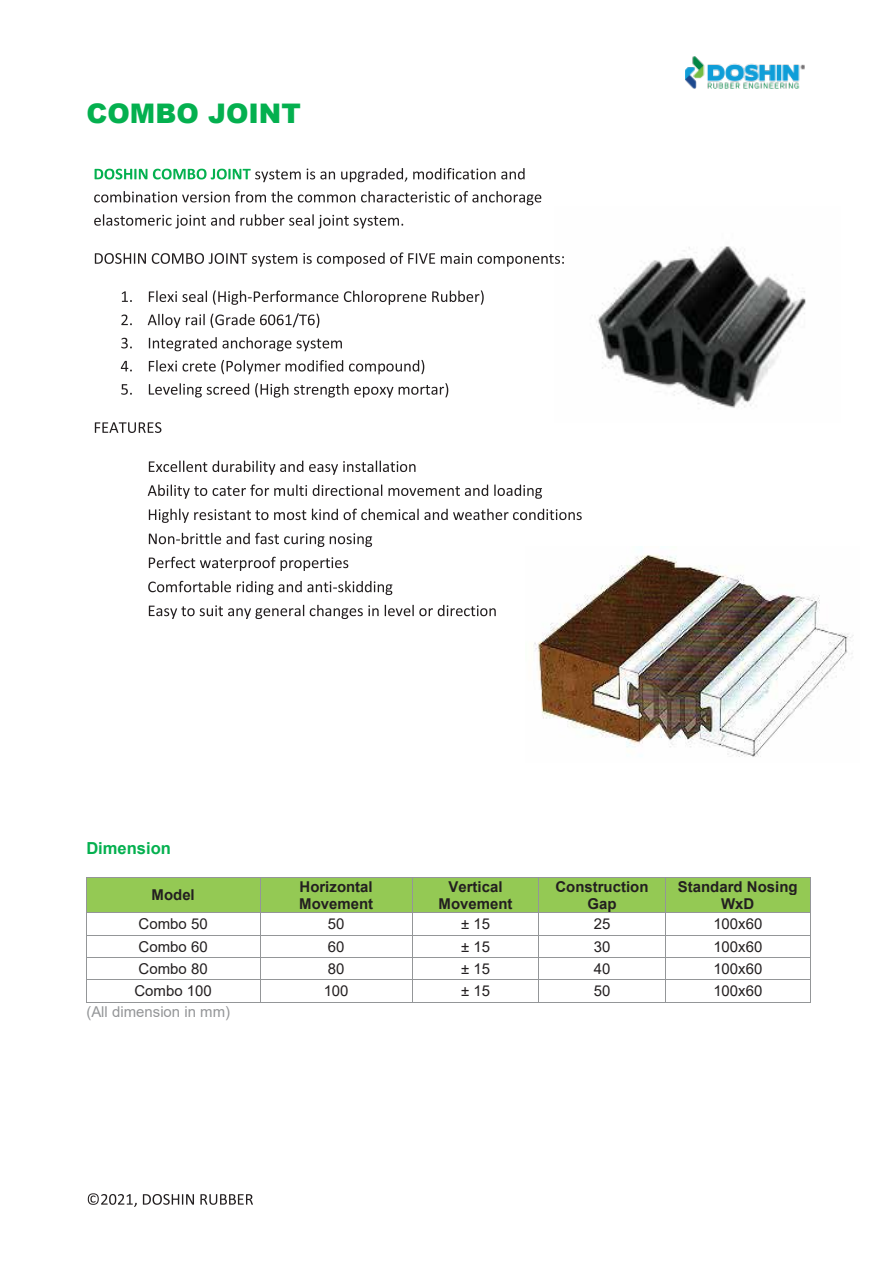
<style>
.page{position:relative;width:893px;height:1263px;background:#fff}
.page>*{position:absolute;margin:0;border:0;box-sizing:border-box;transform-origin:0 0}
.t1{font:900 27px "Arial";color:#04b04f}
.t2{font:700 16.5px "Arial";color:#04b04f}
.t3{font:15px "Arial";color:#231f20}
.t4{font:700 15px/17.1px "Arial";color:#231f20;text-align:center}
.t5{font:15px "Arial";color:#949698}
</style>
<div class="page">
<svg style="left:88px;top:1193px;width:165px;height:14px"></svg>
<img style="left:534px;top:555px;width:320px;height:202px">
<img style="left:596px;top:246px;width:210px;height:162px">
<div style="left:87px;top:878px;width:173px;height:34px;background:#94c954"></div>
<div style="left:260px;top:878px;width:152px;height:34px;background:#94c954"></div>
<div style="left:413px;top:878px;width:125px;height:34px;background:#94c954"></div>
<div style="left:539px;top:878px;width:126px;height:34px;background:#94c954"></div>
<div style="left:666px;top:878px;width:144px;height:34px;background:#94c954"></div>
<hr style="left:87px;top:877px;width:173px;height:1px;background:#949698">
<hr style="left:260px;top:877px;width:152px;height:1px;background:#949698">
<hr style="left:413px;top:877px;width:125px;height:1px;background:#949698">
<hr style="left:539px;top:877px;width:126px;height:1px;background:#949698">
<hr style="left:666px;top:877px;width:144px;height:1px;background:#949698">
<hr style="left:86px;top:878px;width:1px;height:34px;background:#949698">
<hr style="left:260px;top:878px;width:1px;height:34px;background:#949698">
<hr style="left:412px;top:878px;width:1px;height:34px;background:#949698">
<hr style="left:538px;top:878px;width:1px;height:34px;background:#949698">
<hr style="left:665px;top:878px;width:1px;height:34px;background:#949698">
<hr style="left:810px;top:878px;width:1px;height:34px;background:#949698">
<hr style="left:87px;top:912px;width:173px;height:1px;background:#949698">
<hr style="left:260px;top:912px;width:152px;height:1px;background:#949698">
<hr style="left:413px;top:912px;width:125px;height:1px;background:#949698">
<hr style="left:539px;top:912px;width:126px;height:1px;background:#949698">
<hr style="left:666px;top:912px;width:144px;height:1px;background:#949698">
<hr style="left:87px;top:935px;width:173px;height:1px;background:#949698">
<hr style="left:260px;top:935px;width:152px;height:1px;background:#949698">
<hr style="left:413px;top:935px;width:125px;height:1px;background:#949698">
<hr style="left:539px;top:935px;width:126px;height:1px;background:#949698">
<hr style="left:666px;top:935px;width:144px;height:1px;background:#949698">
<hr style="left:87px;top:957px;width:173px;height:1px;background:#949698">
<hr style="left:260px;top:957px;width:152px;height:1px;background:#949698">
<hr style="left:413px;top:957px;width:125px;height:1px;background:#949698">
<hr style="left:539px;top:957px;width:126px;height:1px;background:#949698">
<hr style="left:666px;top:957px;width:144px;height:1px;background:#949698">
<hr style="left:87px;top:979px;width:173px;height:1px;background:#949698">
<hr style="left:260px;top:979px;width:152px;height:1px;background:#949698">
<hr style="left:413px;top:979px;width:125px;height:1px;background:#949698">
<hr style="left:539px;top:979px;width:126px;height:1px;background:#949698">
<hr style="left:666px;top:979px;width:144px;height:1px;background:#949698">
<svg style="left:86px;top:912px;width:1px;height:91px"></svg>
<hr style="left:87px;top:1002px;width:173px;height:1px;background:#949698">
<svg style="left:260px;top:913px;width:1px;height:89px"></svg>
<hr style="left:260px;top:1002px;width:152px;height:1px;background:#949698">
<svg style="left:412px;top:912px;width:1px;height:91px"></svg>
<hr style="left:413px;top:1002px;width:125px;height:1px;background:#949698">
<svg style="left:538px;top:912px;width:1px;height:91px"></svg>
<hr style="left:539px;top:1002px;width:126px;height:1px;background:#949698">
<svg style="left:665px;top:912px;width:1px;height:91px"></svg>
<hr style="left:666px;top:1002px;width:144px;height:1px;background:#949698">
<svg style="left:810px;top:912px;width:1px;height:91px"></svg>
<svg style="left:95px;top:168px;width:430px;height:14px"></svg>
<svg style="left:94px;top:191px;width:447px;height:14px"></svg>
<svg style="left:94px;top:214px;width:309px;height:14px"></svg>
<svg style="left:95px;top:252px;width:469px;height:15px"></svg>
<svg style="left:122px;top:291px;width:10px;height:11px"></svg>
<svg style="left:149px;top:290px;width:277px;height:15px"></svg>
<svg style="left:432px;top:290px;width:52px;height:15px"></svg>
<svg style="left:121px;top:314px;width:11px;height:11px"></svg>
<svg style="left:148px;top:313px;width:171px;height:15px"></svg>
<svg style="left:121px;top:338px;width:11px;height:10px"></svg>
<svg style="left:149px;top:337px;width:193px;height:14px"></svg>
<svg style="left:121px;top:361px;width:11px;height:10px"></svg>
<svg style="left:149px;top:360px;width:275px;height:14px"></svg>
<svg style="left:121px;top:384px;width:11px;height:11px"></svg>
<svg style="left:149px;top:383px;width:299px;height:15px"></svg>
<svg style="left:95px;top:422px;width:66px;height:11px"></svg>
<svg style="left:149px;top:461px;width:267px;height:14px"></svg>
<svg style="left:148px;top:484px;width:394px;height:15px"></svg>
<svg style="left:149px;top:509px;width:433px;height:14px"></svg>
<svg style="left:149px;top:533px;width:223px;height:14px"></svg>
<svg style="left:149px;top:557px;width:199px;height:14px"></svg>
<svg style="left:148px;top:581px;width:244px;height:14px"></svg>
<svg style="left:149px;top:605px;width:347px;height:14px"></svg>
<img style="left:686px;top:56px;width:118px;height:32px">
<h1 class="t1" style="left:86px;top:93px;width:216px">COMBO JOINT</h1>
<p class="t2" style="left:86px;top:837px;width:86px">Dimension</p>
<p class="t4" style="left:152px;top:887px;width:45px">Model</p>
<p class="t4" style="left:299px;top:878px;width:75px;text-align:left">Horizontal<br>Movement</p>
<p class="t4" style="left:439px;top:878px;width:75px">Vertical<br>Movement</p>
<p class="t4" style="left:555px;top:878px;width:95px">Construction<br>Gap</p>
<p class="t4" style="left:678px;top:878px;width:121px">Standard Nosing<br>WxD</p>
<p class="t3" style="left:139px;top:913px;width:71px">Combo 50</p>
<p class="t3" style="left:328px;top:913px;width:18px">50</p>
<p class="t3" style="left:461px;top:913px;width:31px">± 15</p>
<p class="t3" style="left:594px;top:913px;width:18px">25</p>
<p class="t3" style="left:713px;top:913px;width:50px">100x60</p>
<p class="t3" style="left:139px;top:936px;width:71px">Combo 60</p>
<p class="t3" style="left:328px;top:936px;width:18px">60</p>
<p class="t3" style="left:461px;top:936px;width:31px">± 15</p>
<p class="t3" style="left:594px;top:936px;width:18px">30</p>
<p class="t3" style="left:713px;top:936px;width:50px">100x60</p>
<p class="t3" style="left:139px;top:958px;width:71px">Combo 80</p>
<p class="t3" style="left:328px;top:958px;width:18px">80</p>
<p class="t3" style="left:461px;top:958px;width:31px">± 15</p>
<p class="t3" style="left:594px;top:958px;width:18px">40</p>
<p class="t3" style="left:713px;top:958px;width:50px">100x60</p>
<p class="t3" style="left:134px;top:981px;width:79px">Combo 100</p>
<p class="t3" style="left:324px;top:981px;width:26px">100</p>
<p class="t3" style="left:461px;top:981px;width:31px">± 15</p>
<p class="t3" style="left:594px;top:981px;width:18px">50</p>
<p class="t3" style="left:713px;top:981px;width:50px">100x60</p>
<p class="t5" style="left:86px;top:1001px;width:145px">(All dimension in mm)</p>
</div>
